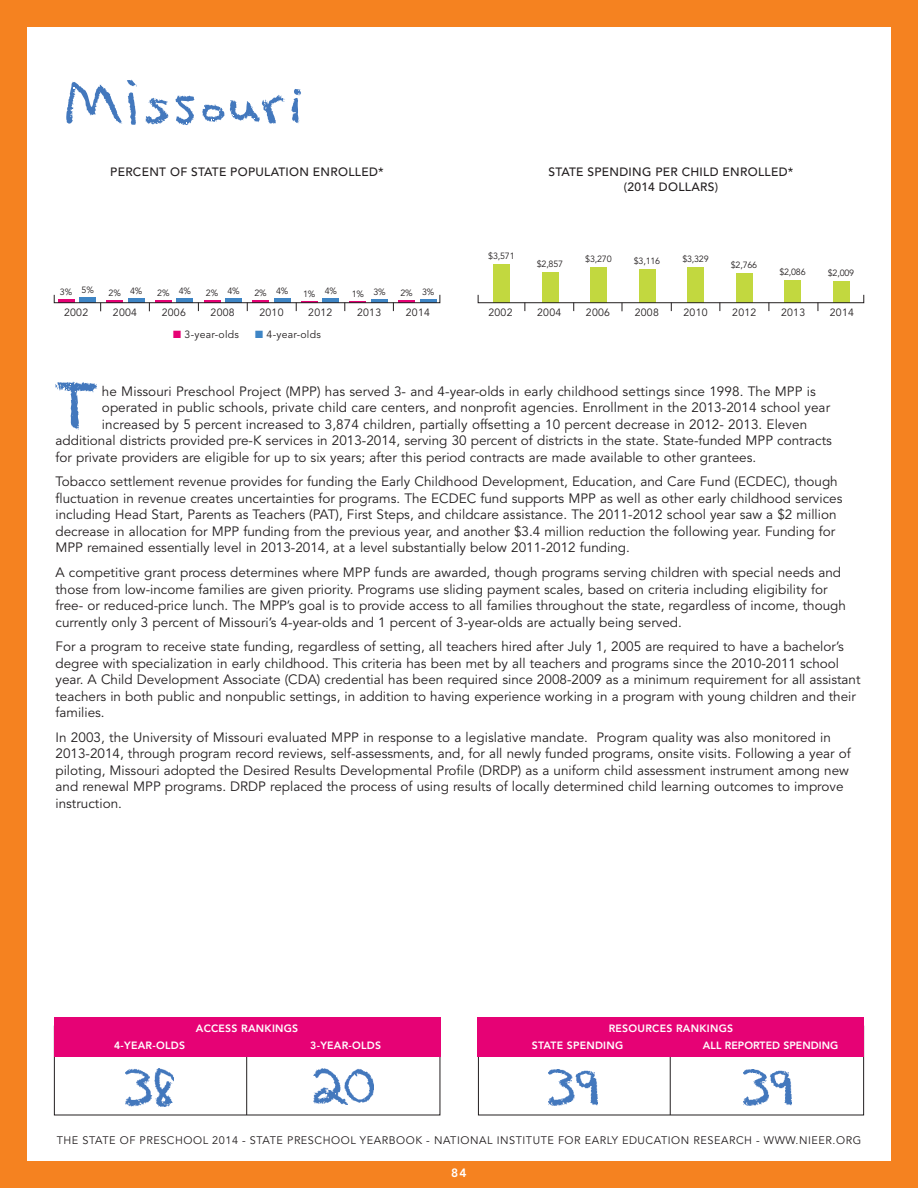
<style>
.page{position:relative;width:918px;height:1188px;background:#f58220}
.page>*{position:absolute;margin:0;border:0;box-sizing:border-box;transform-origin:0 0}
.t1{font:13.5px/16.5px "Avenir";color:#231f20}
.t2{font:500 12px/15px "Avenir";letter-spacing:.025em;color:#231f20;text-align:center}
.t3{font:800 12px "Avenir";color:#fff}
.t4{font:10.8px "Avenir";letter-spacing:.05em;color:#231f20}
.t5{font:10.5px "Avenir";letter-spacing:.025em;color:#231f20}
.t6{font:800 10.5px/16.5px "Avenir";letter-spacing:.025em;color:#fff}
.t7{font:800 10.5px "Avenir";letter-spacing:.005em;color:#fff}
.t8{font:9px "Avenir";letter-spacing:-.025em;color:#231f20}
.s1{color:#e60275}
.s2{color:#3e85c5}
</style>
<div class="page">
<div style="left:27px;top:27px;width:864px;height:1134px;background:#fff"></div>
<svg style="left:291px;top:89px;width:10px;height:35px"></svg>
<svg style="left:202px;top:95px;width:83px;height:29px"></svg>
<svg style="left:175px;top:95px;width:20px;height:30px"></svg>
<svg style="left:145px;top:97px;width:24px;height:28px"></svg>
<hr style="left:246px;top:1029px;width:1px;height:86px;background:#231f20">
<div style="left:54px;top:1017px;width:386px;height:40px;background:#e60275"></div>
<hr style="left:670px;top:1029px;width:1px;height:86px;background:#231f20">
<div style="left:478px;top:1017px;width:386px;height:40px;background:#e60275"></div>
<img style="left:549px;top:1070px;width:49px;height:36px">
<svg style="left:55px;top:381px;width:42px;height:49px"></svg>
<img style="left:314px;top:1068px;width:60px;height:37px">
<img style="left:126px;top:1068px;width:47px;height:38px">
<img style="left:743px;top:1070px;width:49px;height:36px">
<div style="left:493px;top:264px;width:17px;height:39px;background:#c2d83f"></div>
<div style="left:542px;top:272px;width:16px;height:31px;background:#c2d83f"></div>
<div style="left:590px;top:267px;width:17px;height:36px;background:#c2d83f"></div>
<div style="left:639px;top:269px;width:16px;height:34px;background:#c2d83f"></div>
<div style="left:687px;top:267px;width:17px;height:36px;background:#c2d83f"></div>
<div style="left:736px;top:273px;width:16px;height:30px;background:#c2d83f"></div>
<div style="left:784px;top:280px;width:17px;height:23px;background:#c2d83f"></div>
<div style="left:833px;top:281px;width:16px;height:22px;background:#c2d83f"></div>
<div style="left:80px;top:297px;width:16px;height:5px;background:#3e85c5"></div>
<hr style="left:58px;top:299px;width:16px;height:3px;background:#e60275">
<hr style="left:128px;top:298px;width:16px;height:4px;background:#3e85c5">
<svg style="left:107px;top:300px;width:16px;height:1px"></svg>
<hr style="left:177px;top:298px;width:16px;height:4px;background:#3e85c5">
<svg style="left:149px;top:300px;width:22px;height:11px"></svg>
<hr style="left:226px;top:298px;width:16px;height:4px;background:#3e85c5">
<svg style="left:198px;top:300px;width:22px;height:11px"></svg>
<hr style="left:274px;top:298px;width:16px;height:4px;background:#3e85c5">
<svg style="left:247px;top:300px;width:22px;height:11px"></svg>
<div style="left:323px;top:298px;width:16px;height:5px;background:#3e85c5"></div>
<svg style="left:296px;top:303px;width:21px;height:8px"></svg>
<hr style="left:420px;top:299px;width:16px;height:4px;background:#3e85c5">
<svg style="left:393px;top:300px;width:22px;height:11px"></svg>
<hr style="left:371px;top:299px;width:17px;height:3px;background:#3e85c5">
<svg style="left:345px;top:303px;width:21px;height:8px"></svg>
<div style="left:478px;top:295px;width:386px;height:8px;border:1px solid #231f20"></div>
<div style="left:54px;top:295px;width:386px;height:8px;border:1px solid #231f20"></div>
<svg style="left:66px;top:80px;width:71px;height:45px"></svg>
<p class="t2" style="left:110px;top:165px;width:275px">PERCENT OF STATE POPULATION ENROLLED*</p>
<p class="t8" style="left:60px;top:287px;width:35px">3% 5%</p>
<p class="t8" style="left:109px;top:288px;width:35px">2% 4%</p>
<p class="t8" style="left:157px;top:288px;width:35px">2% 4%</p>
<p class="t8" style="left:206px;top:288px;width:35px">2% 4%</p>
<p class="t8" style="left:255px;top:288px;width:35px">2% 4%</p>
<p class="t8" style="left:303px;top:288px;width:35px">1% 4%</p>
<p class="t8" style="left:352px;top:289px;width:35px">1% 3%</p>
<p class="t8" style="left:400px;top:289px;width:35px">2% 3%</p>
<p class="t5" style="left:64px;top:308px;width:26px">2002</p>
<p class="t5" style="left:113px;top:308px;width:26px">2004</p>
<p class="t5" style="left:162px;top:308px;width:26px">2006</p>
<p class="t5" style="left:211px;top:308px;width:26px">2008</p>
<p class="t5" style="left:259px;top:308px;width:26px">2010</p>
<p class="t5" style="left:308px;top:308px;width:26px">2012</p>
<p class="t5" style="left:357px;top:308px;width:26px">2013</p>
<p class="t5" style="left:406px;top:308px;width:26px">2014</p>
<p class="t5" style="left:173px;top:330px;width:67px"><span class="s1">■</span> 3-year-olds</p>
<p class="t5" style="left:255px;top:330px;width:67px"><span class="s2">■</span> 4-year-olds</p>
<p class="t8" style="left:488px;top:252px;width:28px">$3,571</p>
<p class="t2" style="left:548px;top:165px;width:247px">STATE SPENDING PER CHILD ENROLLED* (2014 DOLLARS)</p>
<p class="t8" style="left:537px;top:260px;width:28px">$2,857</p>
<p class="t8" style="left:585px;top:256px;width:28px">$3,270</p>
<p class="t8" style="left:634px;top:257px;width:28px">$3,116</p>
<p class="t8" style="left:682px;top:255px;width:28px">$3,329</p>
<p class="t8" style="left:731px;top:261px;width:28px">$2,766</p>
<p class="t8" style="left:779px;top:268px;width:28px">$2,086</p>
<p class="t8" style="left:828px;top:269px;width:28px">$2,009</p>
<p class="t5" style="left:488px;top:308px;width:26px">2002</p>
<p class="t5" style="left:537px;top:308px;width:26px">2004</p>
<p class="t5" style="left:586px;top:308px;width:26px">2006</p>
<p class="t5" style="left:635px;top:308px;width:26px">2008</p>
<p class="t5" style="left:684px;top:308px;width:26px">2010</p>
<p class="t5" style="left:732px;top:308px;width:26px">2012</p>
<p class="t5" style="left:781px;top:308px;width:26px">2013</p>
<p class="t5" style="left:830px;top:308px;width:26px">2014</p>
<p class="t1" style="left:102px;top:384px;width:715px">he Missouri Preschool Project (MPP) has served 3- and 4-year-olds in early childhood settings since 1998. The MPP is</p>
<p class="t1" style="left:102px;top:401px;width:730px">operated in public schools, private child care centers, and nonprofit agencies. Enrollment in the 2013-2014 school year</p>
<p class="t1" style="left:102px;top:417px;width:707px">increased by 5 percent increased to 3,874 children, partially offsetting a 10 percent decrease in 2012- 2013. Eleven</p>
<p class="t1" style="left:55px;top:434px;width:778px">additional districts provided pre-K services in 2013-2014, serving 30 percent of districts in the state. State-funded MPP contracts</p>
<p class="t1" style="left:55px;top:450px;width:702px">for private providers are eligible for up to six years; after this period contracts are made available to other grantees.</p>
<p class="t1" style="left:55px;top:475px;width:789px">Tobacco settlement revenue provides for funding the Early Childhood Development, Education, and Care Fund (ECDEC), though fluctuation in revenue creates uncertainties for programs. The ECDEC fund supports MPP as well as other early childhood services including Head Start, Parents as Teachers (PAT), First Steps, and childcare assistance. The 2011-2012 school year saw a $2 million decrease in allocation for MPP funding from the previous year, and another $3.4 million reduction the following year. Funding for MPP remained essentially level in 2013-2014, at a level substantially below 2011-2012 funding.</p>
<p class="t1" style="left:56px;top:565px;width:792px">A competitive grant process determines where MPP funds are awarded, though programs serving children with special needs and those from low-income families are given priority. Programs use sliding payment scales, based on criteria including eligibility for free- or reduced-price lunch. The MPP’s goal is to provide access to all families throughout the state, regardless of income, though currently only 3 percent of Missouri’s 4-year-olds and 1 percent of 3-year-olds are actually being served.</p>
<p class="t1" style="left:56px;top:639px;width:807px">For a program to receive state funding, regardless of setting, all teachers hired after July 1, 2005 are required to have a bachelor’s degree with specialization in early childhood. This criteria has been met by all teachers and programs since the 2010-2011 school year. A Child Development Associate (CDA) credential has been required since 2008-2009 as a minimum requirement for all assistant teachers in both public and nonpublic settings, in addition to having experience working in a program with young children and their families.</p>
<p class="t1" style="left:56px;top:730px;width:797px">In 2003, the University of Missouri evaluated MPP in response to a legislative mandate. Program quality was also monitored in 2013-2014, through program record reviews, self-assessments, and, for all newly funded programs, onsite visits. Following a year of piloting, Missouri adopted the Desired Results Developmental Profile (DRDP) as a uniform child assessment instrument among new and renewal MPP programs. DRDP replaced the process of using results of locally determined child learning outcomes to improve instruction.</p>
<p class="t6" style="left:196px;top:1021px;width:104px">ACCESS RANKINGS</p>
<p class="t6" style="left:114px;top:1038px;width:72px">4-YEAR-OLDS</p>
<p class="t6" style="left:310px;top:1038px;width:72px">3-YEAR-OLDS</p>
<p class="t6" style="left:532px;top:1021px;width:203px;text-indent:77px">RESOURCES RANKINGS<br>STATE SPENDING</p>
<p class="t7" style="left:703px;top:1041px;width:137px">ALL REPORTED SPENDING</p>
<p class="t4" style="left:57px;top:1136px;width:806px">THE STATE OF PRESCHOOL 2014 - STATE PRESCHOOL YEARBOOK - NATIONAL INSTITUTE FOR EARLY EDUCATION RESEARCH - WWW.NIEER.ORG</p>
<p class="t3" style="left:451px;top:1168px;width:17px">84</p>
</div>
